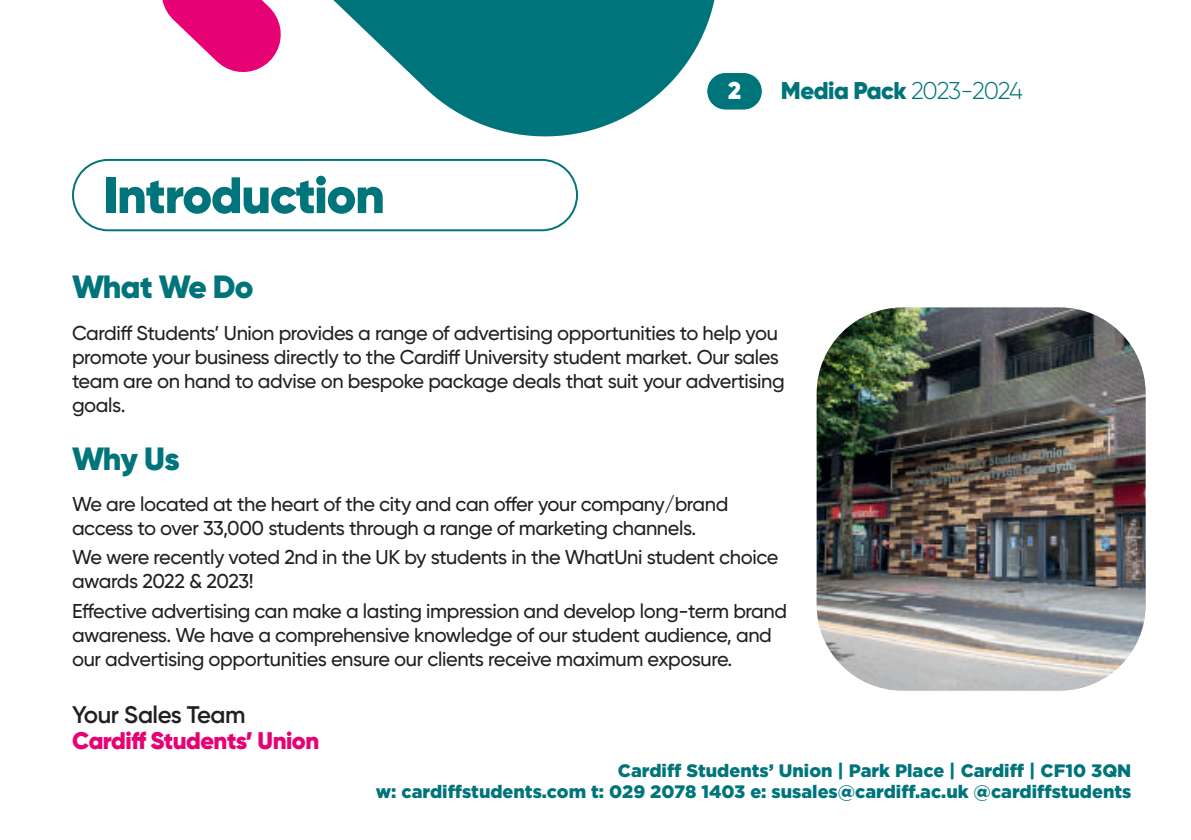
<style>
.page{position:relative;width:1191px;height:840px;background:#fff}
.page>*{position:absolute;margin:0;border:0;box-sizing:border-box;transform-origin:0 0}
.t1{font:900 51px "Gilroy";letter-spacing:-.02em;color:#00747b}
.t2{font:900 32.2px "Gilroy";letter-spacing:-.025em;color:#00747b}
.t3{font:900 24.2px "Gilroy";letter-spacing:-.02em;color:#00747b}
.t4{font:900 24.2px "Gilroy";color:#fff}
.t5{font:900 24px "Gilroy";letter-spacing:-.02em;color:#e60275}
.t6{font:600 24px "Gilroy";letter-spacing:-.02em;color:#231f20}
.t7{font:500 20px/24px "Gilroy";letter-spacing:-.02em;color:#231f20}
.t8{font:900 18px/21.6px "Gotham";color:#00747b;text-align:right}
.s1{font-weight:300}
</style>
<div class="page">
<div style="left:706px;top:72px;width:56px;height:38px;background:#00747b;border-radius:19px"></div>
<div style="left:706px;top:72px;width:56px;height:38px;border:1px solid #fff;border-radius:19px"></div>
<div style="left:72px;top:159px;width:506px;height:72px;border:2px solid #00747b;border-radius:35px"></div>
<svg style="left:350px;top:0;width:386px;height:137px;fill:#00747b"></svg>
<svg style="left:162px;top:0;width:188px;height:72px"></svg>
<img style="left:816px;top:307px;width:329px;height:383px">
<h1 class="t1" style="left:103px;top:163px;width:283px">Introduction</h1>
<p class="t4" style="left:728px;top:75px;width:15px">2</p>
<p class="t3" style="left:781px;top:75px;width:244px">Media Pack <span class="s1">2023-2024</span></p>
<h2 class="t2" style="left:72px;top:266px;width:183px">What We Do</h2>
<p class="t7" style="left:72px;top:320px;width:714px">Cardiff Students’ Union provides a range of advertising opportunities to help you promote your business directly to the Cardiff University student market. Our sales team are on hand to advise on bespoke package deals that suit your advertising goals.</p>
<h2 class="t2" style="left:72px;top:437px;width:109px">Why Us</h2>
<p class="t7" style="left:72px;top:491px;width:658px">We are located at the heart of the city and can offer your company/brand access to over 33,000 students through a range of marketing channels.</p>
<p class="t7" style="left:72px;top:545px;width:708px">We were recently voted 2nd in the UK by students in the WhatUni student choice awards 2022 &amp; 2023!</p>
<p class="t7" style="left:72px;top:598px;width:716px">Effective advertising can make a lasting impression and develop long-term brand awareness. We have a comprehensive knowledge of our student audience, and our advertising opportunities ensure our clients receive maximum exposure.</p>
<p class="t6" style="left:72px;top:699px;width:175px">Your Sales Team</p>
<p class="t5" style="left:72px;top:724px;width:249px">Cardiff Students’ Union</p>
<p class="t8" style="left:376px;top:758px;width:757px">Cardiff Students’ Union | Park Place | Cardiff | CF10 3QN<br>w: cardiffstudents.com t: 029 2078 1403 e: susales@cardiff.ac.uk @cardiffstudents</p>
</div>
